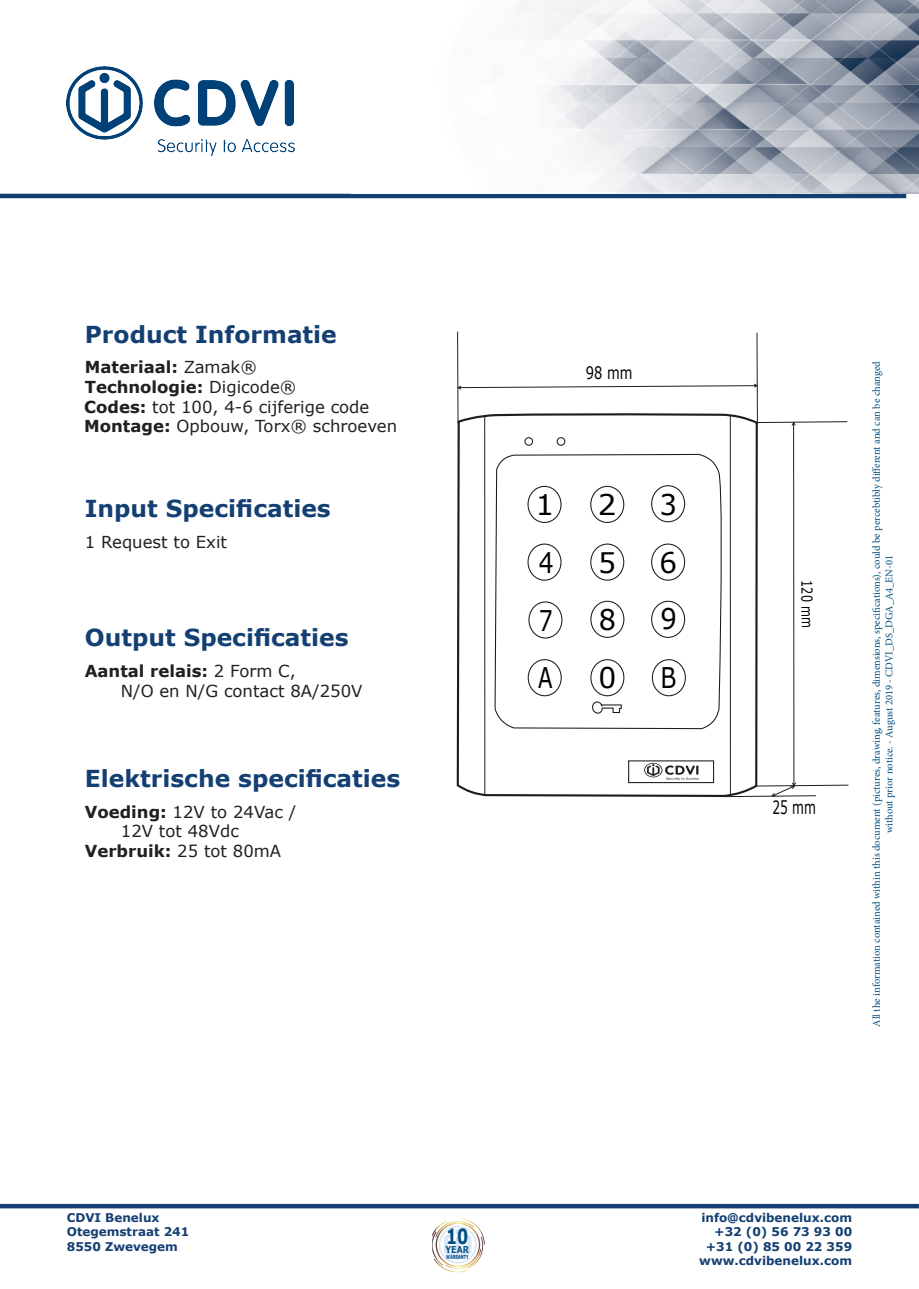
<style>
.page{position:relative;width:919px;height:1289px;background:#fff}
.page>*{position:absolute;margin:0;border:0;box-sizing:border-box;transform-origin:0 0}
.t1{font:28.5px "Verdana";color:#000}
.t2{font:28.5px "Verdana";color:#000;scale:1.04 1}
.t3{font:28.5px "Verdana";color:#000;scale:.83 1}
.t4{font:28.5px "Verdana";color:#000;scale:.77 1}
.t5{font:28.5px "Verdana";color:#000;scale:.96 1}
.t6{font:28.5px "Verdana";color:#000;scale:.91 1}
.t7{font:28.5px "Verdana";color:#000;scale:.74 1}
.t8{font:28.5px "Verdana";color:#000;scale:.82 1}
.t9{font:27.75px "Verdana";color:#000}
.t10{font:700 23.4px "Verdana";color:#143f72}
.t11{font:700 21px "Verdana";color:#014f85;scale:.75 1}
.t12{font:18.3px "Verdana";color:#000;scale:.67 1}
.t13{font:17.25px "Verdana";color:#000;scale:.76 1}
.t14{font:16.5px "Verdana";color:#231f20}
.t15{font:700 16.5px "Verdana";color:#231f20}
.t16{font:15px "Verdana";color:#000;scale:.75 1}
.t17{font:700 12px/14.4px "Verdana";color:#143f72;text-align:right}
.t18{font:10.5px/12.6px "Minion Pro";color:#014d7f;text-align:center}
.t19{font:700 9.6px "Verdana";color:#014f85;scale:.82 1}
.t20{font:700 5.55px "Verdana";color:#014f85;scale:.62 1}
.s1{font-weight:400}
.s2{font-weight:700}
</style>
<div class="page">
<div style="left:0;top:1203px;width:918px;height:5px;background:#143f72"></div>
<img style="left:67px;top:67px;width:227px;height:89px">
<svg style="left:432px;top:1218px;width:53px;height:54px"></svg>
<hr style="left:0;top:194px;width:906px;height:4px;background:#143f72">
<img style="left:514px;top:0;width:404px;height:194px">
<svg style="left:457px;top:331px;width:391px;height:466px"></svg>
<p class="t10" style="left:85px;top:318px;width:253px">Product Informatie</p>
<p class="t15" style="left:85px;top:355px;width:173px">Materiaal: <span class="s1">Zamak®</span></p>
<p class="t15" style="left:85px;top:375px;width:213px">Technologie: <span class="s1">Digicode®</span></p>
<p class="t14" style="left:84px;top:395px;width:287px"><span class="s2">Codes:</span> tot 100, 4-6 cijferige code</p>
<p class="t14" style="left:84px;top:415px;width:314px"><span class="s2">Montage:</span> Opbouw, Torx® schroeven</p>
<p class="t10" style="left:85px;top:492px;width:247px">Input Specificaties</p>
<p class="t14" style="left:85px;top:531px;width:144px">1 Request to Exit</p>
<p class="t10" style="left:85px;top:621px;width:265px">Output Specificaties</p>
<p class="t15" style="left:85px;top:659px;width:212px">Aantal relais: <span class="s1">2 Form C,</span></p>
<p class="t14" style="left:121px;top:679px;width:243px">N/O en N/G contact 8A/250V</p>
<p class="t10" style="left:85px;top:761px;width:317px">Elektrische specificaties</p>
<p class="t14" style="left:85px;top:800px;width:213px"><span class="s2">Voeding:</span> 12V to 24Vac /</p>
<p class="t14" style="left:121px;top:820px;width:120px">12V tot 48Vdc</p>
<p class="t15" style="left:85px;top:839px;width:198px">Verbruik: <span class="s1">25 tot 80mA</span></p>
<p class="t13" style="left:586px;top:362px;width:63px">98 mm</p>
<p class="t2" style="left:535px;top:487px;width:20px">1</p>
<p class="t2" style="left:597px;top:486px;width:20px">2</p>
<p class="t1" style="left:659px;top:486px;width:19px">3</p>
<p class="t3" style="left:538px;top:544px;width:20px">4</p>
<p class="t9" style="left:598px;top:545px;width:19px">5</p>
<p class="t1" style="left:659px;top:544px;width:19px">6</p>
<p class="t4" style="left:538px;top:602px;width:20px">7</p>
<p class="t5" style="left:599px;top:601px;width:20px">8</p>
<p class="t6" style="left:660px;top:600px;width:20px">9</p>
<p class="t7" style="left:538px;top:659px;width:21px">A</p>
<p class="t1" style="left:598px;top:659px;width:19px">0</p>
<p class="t8" style="left:660px;top:659px;width:21px">B</p>
<p class="t16" style="left:816px;top:580px;width:65px;rotate:90deg">120 mm</p>
<p class="t12" style="left:772px;top:796px;width:66px">25 mm</p>
<p class="t18" style="left:870px;top:1026px;width:667px;rotate:-90deg">All the information contained within this document (pictures, drawing, features, dimensions, specifications), could be percebtibly different and can be changed without prior notice. - August 2019 - CDVI_DS_DGA_A4_EN-01</p>
<p class="t17" style="left:67px;top:1209px;width:94px">CDVI Benelux</p>
<p class="t17" style="left:67px;top:1224px;width:124px">Otegemstraat 241</p>
<p class="t17" style="left:67px;top:1238px;width:113px">8550 Zwevegem</p>
<p class="t11" style="left:446px;top:1222px;width:31px">10</p>
<p class="t20" style="left:446px;top:1253px;width:38px">WARRANTY</p>
<p class="t19" style="left:445px;top:1243px;width:30px">YEAR</p>
<p class="t17" style="left:701px;top:1209px;width:152px">info@cdvibenelux.com</p>
<p class="t17" style="left:699px;top:1224px;width:154px">+32 (0) 56 73 93 00 +31 (0) 85 00 22 359 www.cdvibenelux.com</p>
</div>
